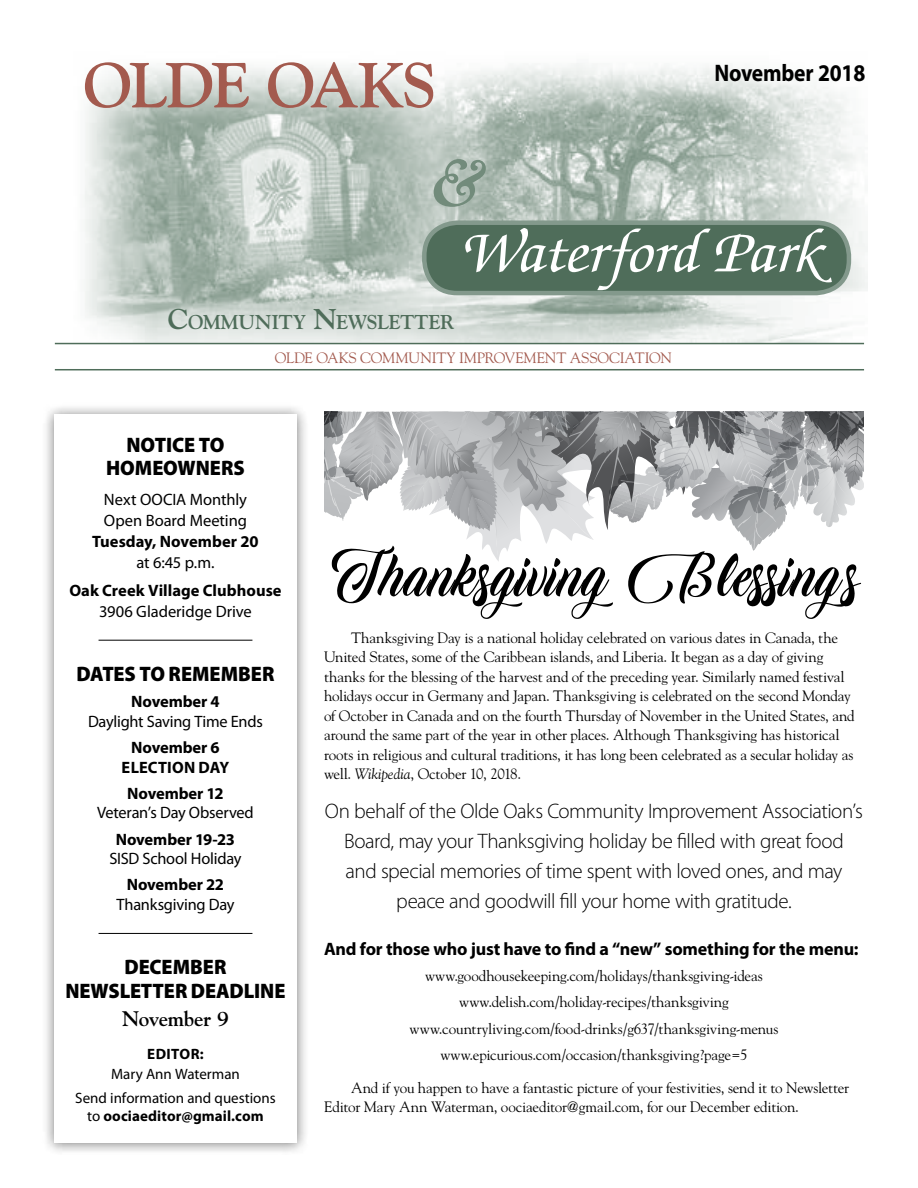
<style>
.page{position:relative;width:918px;height:1188px;background:#fff}
.page>*{position:absolute;margin:0;border:0;box-sizing:border-box;transform-origin:0 0}
.t1{font:72px "Candle Mustard";letter-spacing:.015em;color:#000}
.t2{font:italic 700 66px "Goudy";color:#728b7b}
.t3{font:700 63px "Goudy";letter-spacing:-.04em;color:#a35a4e}
.t4{font:italic 500 60px "Zapf Chancery";letter-spacing:-.015em;color:#fff;scale:1.1 1}
.t5{font:700 24px "Myriad Pro";letter-spacing:-.01em;color:#000;scale:.9 1}
.t6{font:300 21px/30px "Myriad Pro";letter-spacing:-.02em;color:#000;text-align:center}
.t7{font:900 21px/22.5px "Myriad Pro";letter-spacing:-.005em;color:#000;text-align:center;scale:.96 1}
.t8{font:700 21px "Goudy";letter-spacing:-.015em;color:#000}
.t9{font:700 19.95px "Goudy";letter-spacing:-.025em;color:#4f6d5a}
.t10{font:700 18px "Myriad Pro";letter-spacing:-.01em;color:#000}
.t11{font:16.5px/21px "Myriad Pro";letter-spacing:-.01em;color:#000}
.t12{font:700 16.5px/19.5px "Myriad Pro";letter-spacing:-.005em;color:#000;text-align:center}
.t13{font:15px/19.5px "Goudy";letter-spacing:-.01em;color:#000}
.t14{font:15px/24.8px "Myriad Pro";color:#000;text-align:center}
.t15{font:15px "Goudy";letter-spacing:-.015em;color:#a35a4e}
.t16{font:700 15px "Myriad Pro";letter-spacing:.005em;color:#000}
.s1{font-size:28.5px}
.s2{font-weight:400}
.s3{font-style:italic}
</style>
<div class="page">
<img style="left:74px;top:63px;width:793px;height:280px">
<hr style="left:55px;top:343px;width:809px;height:1px;background:#4f6d5a">
<hr style="left:55px;top:369px;width:809px;height:1px;background:#4f6d5a">
<div style="left:424px;top:223px;width:425px;height:70px;background:#4f6d5a;border-radius:33px"></div>
<div style="left:422px;top:220px;width:429px;height:75px;border:4px solid #83998c;border-radius:33px"></div>
<div style="left:42px;top:402px;width:267px;height:753px;background:#000;opacity:.5"></div>
<div style="left:54px;top:415px;width:243px;height:728px;background:#fff"></div>
<hr style="left:99px;top:640px;width:153px;height:1px;background:#000">
<hr style="left:99px;top:933px;width:153px;height:1px;background:#000">
<svg style="left:324px;top:411px;width:540px;height:150px"></svg>
<h3 class="t3" style="left:83px;top:47px;width:355px">OLDE OAKS</h3>
<h2 class="t2" style="left:431px;top:142px;width:56px">&amp;</h2>
<h3 class="t5" style="left:714px;top:58px;width:169px">November 2018</h3>
<h3 class="t9" style="left:168px;top:310px;width:288px"><span class="s1">C</span>OMMUNITY <span class="s1">N</span>EWSLETTER</h3>
<h3 class="t4" style="left:459px;top:221px;width:329px">Waterford Park</h3>
<p class="t15" style="left:275px;top:348px;width:399px">OLDE OAKS COMMUNITY IMPROVEMENT ASSOCIATION</p>
<h3 class="t7" style="left:106px;top:433px;width:146px">NOTICE TO<br>HOMEOWNERS</h3>
<p class="t11" style="left:104px;top:489px;width:145px">Next OOCIA Monthly<br>Open Board Meeting</p>
<p class="t12" style="left:92px;top:531px;width:168px">Tuesday, November 20</p>
<p class="t11" style="left:136px;top:552px;width:80px">at 6:45 p.m.</p>
<p class="t12" style="left:69px;top:580px;width:214px">Oak Creek Village Clubhouse</p>
<p class="t11" style="left:99px;top:600px;width:154px">3906 Gladeridge Drive</p>
<h3 class="t7" style="left:77px;top:662px;width:208px">DATES TO REMEMBER</h3>
<p class="t12" style="left:131px;top:691px;width:90px">November 4</p>
<p class="t11" style="left:88px;top:711px;width:176px">Daylight Saving Time Ends</p>
<p class="t12" style="left:122px;top:737px;width:109px">November 6<br>ELECTION DAY</p>
<p class="t12" style="left:127px;top:783px;width:98px">November 12</p>
<p class="t11" style="left:97px;top:802px;width:158px">Veteran’s Day Observed</p>
<p class="t12" style="left:116px;top:829px;width:121px">November 19-23</p>
<p class="t11" style="left:110px;top:848px;width:133px">SISD School Holiday</p>
<p class="t12" style="left:127px;top:874px;width:99px">November 22</p>
<p class="t11" style="left:117px;top:894px;width:119px">Thanksgiving Day</p>
<h3 class="t7" style="left:65px;top:954px;width:231px;line-height:24px">DECEMBER<br>NEWSLETTER DEADLINE</h3>
<h3 class="t8" style="left:122px;top:1006px;width:108px">November 9</h3>
<p class="t16" style="left:147px;top:1044px;width:58px">EDITOR:</p>
<p class="t14" style="left:75px;top:1061px;width:202px">Mary Ann Waterman<br>Send information and questions</p>
<p class="t16" style="left:87px;top:1107px;width:178px"><span class="s2">to</span> oociaeditor@gmail.com</p>
<h1 class="t1" style="left:328px;top:541px;width:533px">Thanksgiving Blessings</h1>
<p class="t13" style="left:324px;top:627px;width:532px;text-indent:27px">Thanksgiving Day is a national holiday celebrated on various dates in Canada, the United States, some of the Caribbean islands, and Liberia. It began as a day of giving thanks for the blessing of the harvest and of the preceding year. Similarly named festival holidays occur in Germany and Japan. Thanksgiving is celebrated on the second Monday of October in Canada and on the fourth Thursday of November in the United States, and around the same part of the year in other places. Although Thanksgiving has historical roots in religious and cultural traditions, it has long been celebrated as a secular holiday as well. <span class="s3">Wikipedia</span>, October 10, 2018.</p>
<h3 class="t6" style="left:325px;top:796px;width:540px">On behalf of the Olde Oaks Community Improvement Association’s Board, may your Thanksgiving holiday be filled with great food<br>and special memories of time spent with loved ones, and may peace and goodwill fill your home with gratitude.</h3>
<p class="t10" style="left:324px;top:937px;width:536px">And for those who just have to find a “new” something for the menu:</p>
<p class="t13" style="left:410px;top:962px;width:370px;line-height:26.2px;text-align:center">www.goodhousekeeping.com/holidays/thanksgiving-ideas www.delish.com/holiday-recipes/thanksgiving www.countryliving.com/food-drinks/g637/thanksgiving-menus www.epicurious.com/occasion/thanksgiving?page=5</p>
<p class="t13" style="left:324px;top:1077px;width:527px;text-indent:27px">And if you happen to have a fantastic picture of your festivities, send it to Newsletter<br>Editor Mary Ann Waterman, oociaeditor@gmail.com, for our December edition.</p>
</div>
